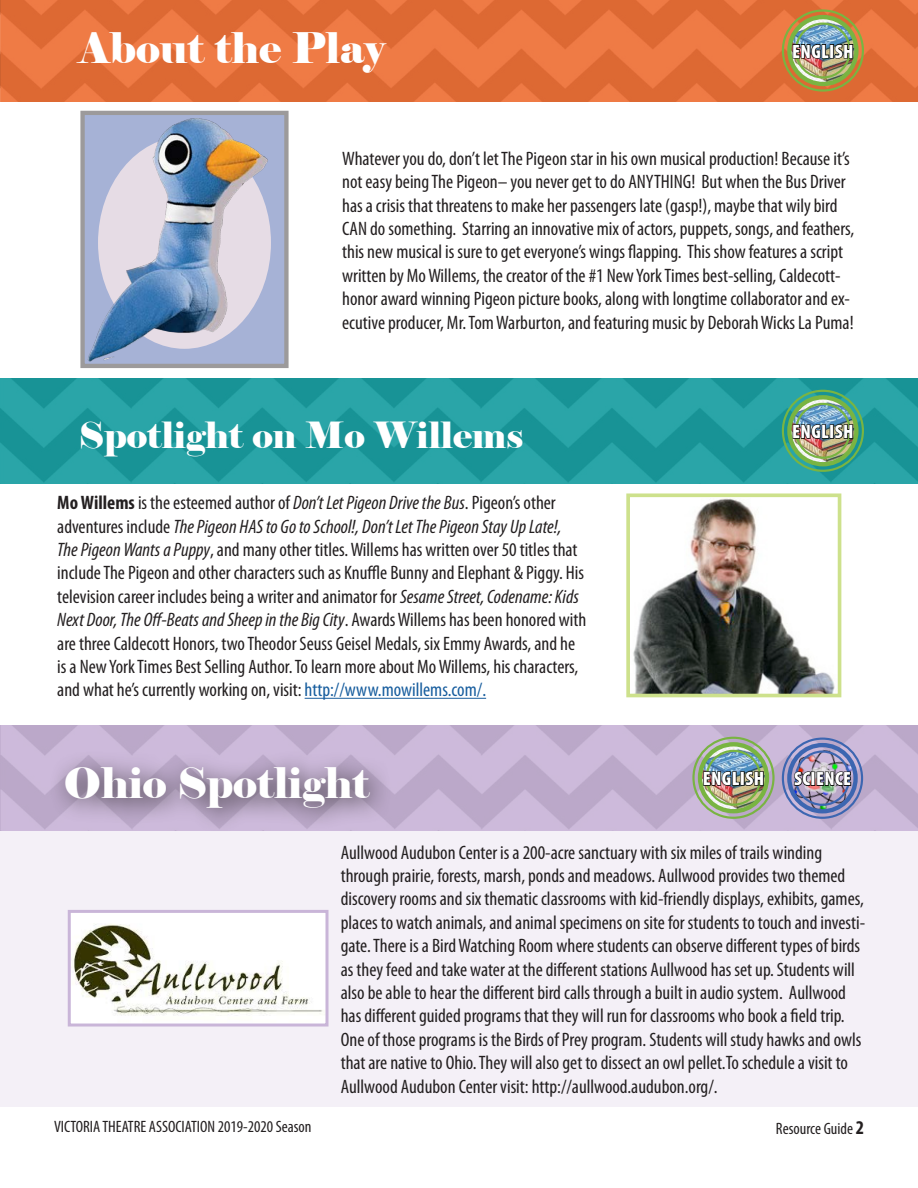
<style>
.page{position:relative;width:918px;height:1188px;background:#fff}
.page>*{position:absolute;margin:0;border:0;box-sizing:border-box;transform-origin:0 0}
.t1{font:42px "Elephant";color:#fff}
.t2{font:36px "Elephant";color:#fff}
.t3{font:condensed 19.5px/23.4px "Myriad Pro";color:#231f20}
.t4{font:900 condensed 19.35px "Myriad Pro";letter-spacing:.02em;color:#fff}
.t5{font:900 condensed 19.2px "Myriad Pro";letter-spacing:.02em;color:#fff}
.t6{font:condensed 16.5px "Myriad Pro";color:#231f20}
.s1{font-weight:700}
.s2{font-style:italic}
.s3{color:#175d9e}
.s4{font-weight:700;font-size:19.5px}
</style>
<div class="page">
<img style="left:0;top:725px;width:1px;height:12px">
<div style="left:0;top:737px;width:918px;height:370px;background:#f4f0f7"></div>
<img style="left:1px;top:725px;width:917px;height:106px">
<img style="left:0;top:378px;width:918px;height:106px">
<img style="left:0;top:0;width:918px;height:102px">
<div style="left:48px;top:750px;width:345px;height:85px;background:#231f20;opacity:.75"></div>
<hr style="left:305px;top:698px;width:181px;height:1px;background:#175d9e">
<img style="left:789px;top:18px;width:67px;height:66px">
<div style="left:782px;top:9px;width:82px;height:83px;border:2px solid #79b442;border-radius:50%"></div>
<div style="left:787px;top:15px;width:72px;height:71px;border:4px solid #79b442;border-radius:50%"></div>
<img style="left:792px;top:38px;width:62px;height:64px">
<img style="left:789px;top:398px;width:67px;height:66px">
<div style="left:782px;top:390px;width:82px;height:82px;border:2px solid #79b442;border-radius:50%"></div>
<div style="left:787px;top:395px;width:72px;height:71px;border:4px solid #79b442;border-radius:50%"></div>
<img style="left:792px;top:418px;width:62px;height:184px">
<img style="left:700px;top:745px;width:67px;height:66px">
<div style="left:692px;top:737px;width:83px;height:82px;border:2px solid #79b442;border-radius:50%"></div>
<div style="left:698px;top:742px;width:71px;height:71px;border:4px solid #79b442;border-radius:50%"></div>
<img style="left:702px;top:765px;width:63px;height:66px">
<img style="left:81px;top:112px;width:202px;height:255px">
<img style="left:633px;top:499px;width:203px;height:193px">
<div style="left:626px;top:493px;width:215px;height:204px;border:4px solid #cde18c"></div>
<img style="left:790px;top:748px;width:65px;height:63px">
<div style="left:782px;top:738px;width:81px;height:81px;border:2px solid #3c66b1;border-radius:50%"></div>
<div style="left:787px;top:743px;width:71px;height:70px;border:4px solid #3c66b1;border-radius:50%"></div>
<div style="left:795px;top:750px;width:55px;height:56px;border:2px solid #3c66b1;border-radius:50%"></div>
<svg style="left:793px;top:765px;width:59px;height:24px"></svg>
<img style="left:72px;top:914px;width:252px;height:109px">
<div style="left:68px;top:910px;width:260px;height:117px;border:3px solid #c9b5d8"></div>
<p class="t1" style="left:79px;top:22px;width:308px">About the Play</p>
<p class="t4" style="left:792px;top:39px;width:63px">ENGLISH</p>
<p class="t3" style="left:342px;top:146px;width:514px">Whatever you do, don’t let The Pigeon star in his own musical production! Because it’s not easy being The Pigeon– you never get to do ANYTHING! But when the Bus Driver has a crisis that threatens to make her passengers late (gasp!), maybe that wily bird CAN do something. Starring an innovative mix of actors, puppets, songs, and feathers, this new musical is sure to get everyone’s wings flapping. This show features a script written by Mo Willems, the creator of the #1 New York Times best-selling, Caldecott&shy;honor award winning Pigeon picture books, along with longtime collaborator and ex&shy;ecutive producer, Mr. Tom Warburton, and featuring music by Deborah Wicks La Puma!</p>
<p class="t2" style="left:79px;top:413px;width:446px">Spotlight on Mo Willems</p>
<p class="t3" style="left:57px;top:491px;width:531px"><span class="s1">Mo Willems</span> is the esteemed author of <span class="s2">Don’t Let Pigeon Drive the Bus</span>. Pigeon’s other adventures include <span class="s2">The Pigeon HAS to Go to School!, Don’t Let The Pigeon Stay Up Late!, The Pigeon Wants a Puppy</span>, and many other titles. Willems has written over 50 titles that include The Pigeon and other characters such as Knuffle Bunny and Elephant &amp; Piggy. His television career includes being a writer and animator for <span class="s2">Sesame Street, Codename: Kids Next Door, The Off-Beats and Sheep in the Big City</span>. Awards Willems has been honored with are three Caldecott Honors, two Theodor Seuss Geisel Medals, six Emmy Awards, and he is a New York Times Best Selling Author. To learn more about Mo Willems, his characters, and what he’s currently working on, visit: <span class="s3">http://www.mowillems.com/.</span></p>
<p class="t1" style="left:63px;top:757px;width:308px">Ohio Spotlight</p>
<p class="t4" style="left:792px;top:419px;width:63px">ENGLISH</p>
<p class="t4" style="left:703px;top:766px;width:63px">ENGLISH</p>
<p class="t5" style="left:794px;top:766px;width:59px">SCIENCE</p>
<p class="t3" style="left:341px;top:840px;width:526px">Aullwood Audubon Center is a 200-acre sanctuary with six miles of trails winding through prairie, forests, marsh, ponds and meadows. Aullwood provides two themed discovery rooms and six thematic classrooms with kid-friendly displays, exhibits, games, places to watch animals, and animal specimens on site for students to touch and investi&shy;gate. There is a Bird Watching Room where students can observe different types of birds as they feed and take water at the different stations Aullwood has set up. Students will also be able to hear the different bird calls through a built in audio system. Aullwood has different guided programs that they will run for classrooms who book a field trip.<br>One of those programs is the Birds of Prey program. Students will study hawks and owls that are native to Ohio. They will also get to dissect an owl pellet.To schedule a visit to Aullwood Audubon Center visit: http://aullwood.audubon.org/.</p>
<p class="t6" style="left:54px;top:1116px;width:259px">VICTORIA THEATRE ASSOCIATION 2019-2020 Season</p>
<p class="t6" style="left:776px;top:1119px;width:90px">Resource Guide <span class="s4">2</span></p>
</div>
